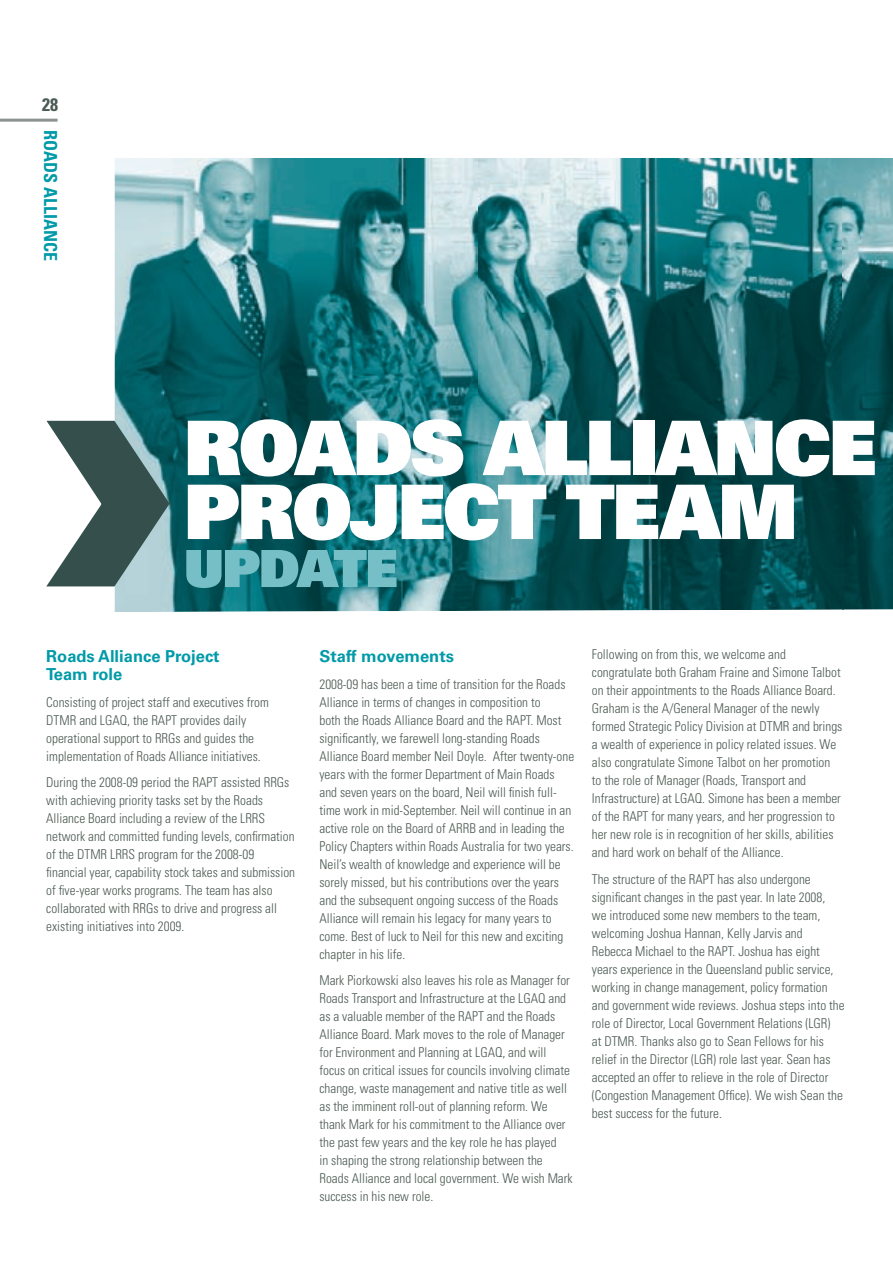
<style>
.page{position:relative;width:893px;height:1263px;background:#fff}
.page>*{position:absolute;margin:0;border:0;box-sizing:border-box;transform-origin:0 0}
.t1{font:900 75.3px/63.9px "Univers";letter-spacing:-.03em;color:#fff}
.t2{font:900 51.3px "Univers";letter-spacing:-.03em;color:#76bfc7}
.t3{font:700 condensed 18px "Univers";color:#009aa8}
.t4{font:700 condensed 18px "Univers";color:#4b5a52}
.t5{font:700 16.5px/18px "Univers";color:#009aa8}
.t6{font:300 condensed 13.5px/18px "Univers";color:#4b5a52}
</style>
<div class="page">
<hr style="left:0;top:119px;width:58px;height:3px;background:#8c938f">
<img style="left:114px;top:158px;width:779px;height:454px">
<svg style="left:46px;top:347px;width:146px;height:254px"></svg>
<h3 class="t4" style="left:42px;top:98px;width:17px">28</h3>
<h3 class="t3" style="left:57px;top:130px;width:133px;rotate:90deg">ROADS ALLIANCE</h3>
<h1 class="t1" style="left:184px;top:423px;width:694px">ROADS ALLIANCE<br>PROJECT TEAM</h1>
<h2 class="t2" style="left:184px;top:550px;width:215px">UPDATE</h2>
<p class="t5" style="left:46px;top:649px;width:175px">Roads Alliance Project<br>Team role</p>
<p class="t6" style="left:46px;top:694px;width:224px">Consisting of project staff and executives from DTMR and LGAQ, the RAPT provides daily operational support to RRGs and guides the implementation of Roads Alliance initiatives.</p>
<p class="t6" style="left:46px;top:775px;width:250px">During the 2008-09 period the RAPT assisted RRGs with achieving priority tasks set by the Roads Alliance Board including a review of the LRRS network and committed funding levels, confirmation of the DTMR LRRS program for the 2008-09 financial year, capability stock takes and submission of five-year works programs. The team has also collaborated with RRGs to drive and progress all existing initiatives into 2009.</p>
<p class="t5" style="left:319px;top:649px;width:136px">Staff movements</p>
<p class="t6" style="left:319px;top:676px;width:256px">2008-09 has been a time of transition for the Roads Alliance in terms of changes in composition to<br>both the Roads Alliance Board and the RAPT. Most significantly, we farewell long-standing Roads Alliance Board member Neil Doyle. After twenty-one years with the former Department of Main Roads and seven years on the board, Neil will finish full&shy;time work in mid-September. Neil will continue in an active role on the Board of ARRB and in leading the Policy Chapters within Roads Australia for two years.<br>Neil’s wealth of knowledge and experience will be sorely missed, but his contributions over the years and the subsequent ongoing success of the Roads Alliance will remain his legacy for many years to come. Best of luck to Neil for this new and exciting chapter in his life.</p>
<p class="t6" style="left:319px;top:973px;width:255px">Mark Piorkowski also leaves his role as Manager for Roads Transport and Infrastructure at the LGAQ and as a valuable member of the RAPT and the Roads Alliance Board. Mark moves to the role of Manager for Environment and Planning at LGAQ, and will focus on critical issues for councils involving climate change, waste management and native title as well as the imminent roll-out of planning reform. We thank Mark for his commitment to the Alliance over the past few years and the key role he has played<br>in shaping the strong relationship between the Roads Alliance and local government. We wish Mark success in his new role.</p>
<p class="t6" style="left:592px;top:647px;width:252px">Following on from this, we welcome and congratulate both Graham Fraine and Simone Talbot on their appointments to the Roads Alliance Board.<br>Graham is the A/General Manager of the newly formed Strategic Policy Division at DTMR and brings a wealth of experience in policy related issues. We also congratulate Simone Talbot on her promotion to the role of Manager (Roads, Transport and Infrastructure) at LGAQ. Simone has been a member of the RAPT for many years, and her progression to her new role is in recognition of her skills, abilities and hard work on behalf of the Alliance.</p>
<p class="t6" style="left:592px;top:871px;width:254px">The structure of the RAPT has also undergone significant changes in the past year. In late 2008,<br>we introduced some new members to the team, welcoming Joshua Hannan, Kelly Jarvis and Rebecca Michael to the RAPT. Joshua has eight years experience in the Queensland public service, working in change management, policy formation and government wide reviews. Joshua steps into the role of Director, Local Government Relations (LGR)<br>at DTMR. Thanks also go to Sean Fellows for his relief in the Director (LGR) role last year. Sean has accepted an offer to relieve in the role of Director (Congestion Management Office). We wish Sean the best success for the future.</p>
</div>
